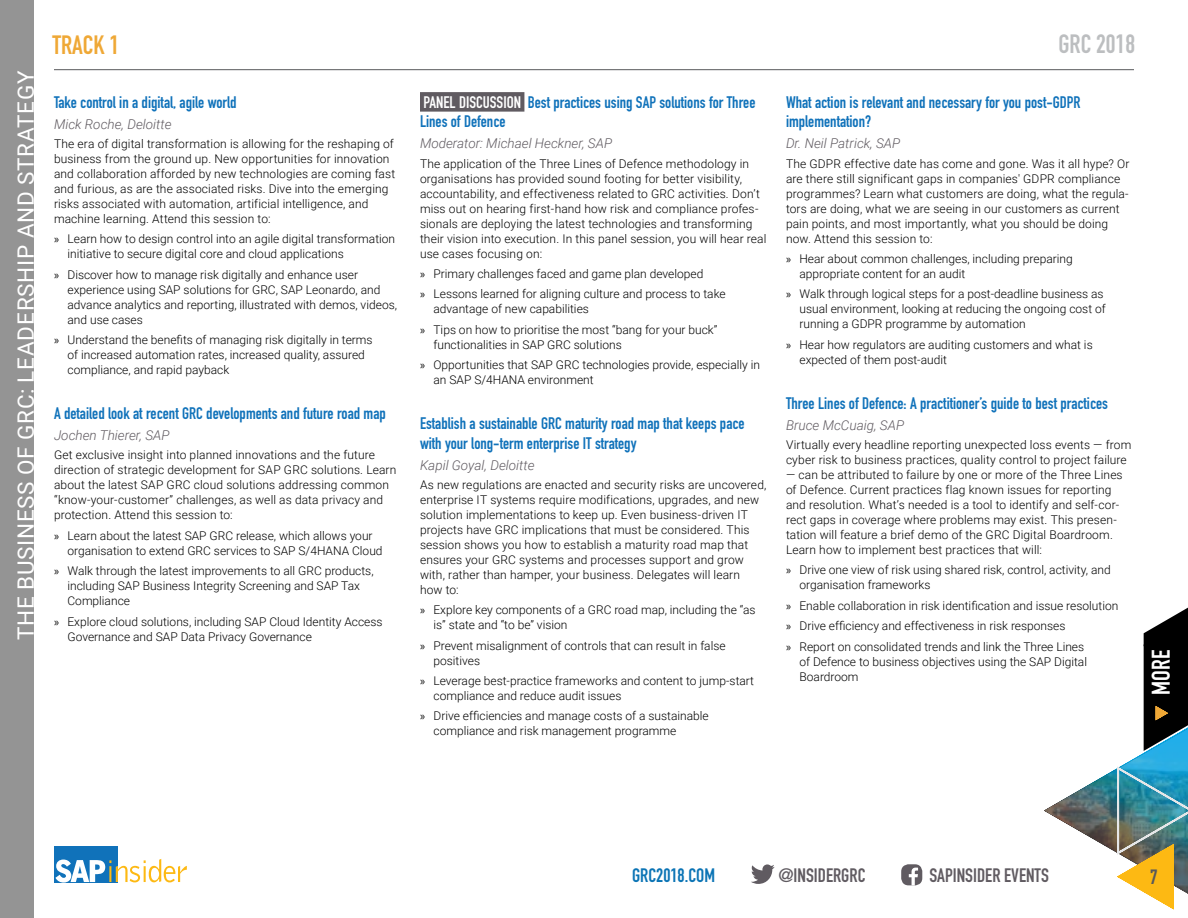
<style>
.page{position:relative;width:1188px;height:918px;background:#fff}
.page>*{position:absolute;margin:0;border:0;box-sizing:border-box;transform-origin:0 0}
.t1{font:26.1px "DIN Engschrift Std";color:#bcbec0}
.t2{font:26.1px "DIN Engschrift Std";color:#efa836}
.t3{font:25.2px "DIN Engschrift Std";color:#fff}
.t4{font:22.5px "Roboto";letter-spacing:.035em;color:#fff}
.t5{font:20.4px "DIN Engschrift Std";color:#58595b}
.t6{font:19.2px "DIN Engschrift Std";color:#605b61}
.t7{font:19.2px "DIN Engschrift Std";color:#0b74b5}
.t8{font:16.5px/19.5px "DIN Engschrift Std";color:#1072ba}
.t9{font:italic 300 13.5px "Roboto";color:#605b61}
.t10{font:300 12px/15px "Roboto";color:#000}
.s1{font-family:"Myriad Pro";font-weight:400}
.s2{color:#fff}
</style>
<div class="page">
<hr style="left:54px;top:69px;width:1080px;height:1px;background:#58595b">
<div style="left:54px;top:846px;width:64px;height:36px;background:#1072ba"></div>
<svg style="left:55px;top:859px;width:132px;height:24px"></svg>
<div style="left:0;top:0;width:34px;height:918px;background:#949494"></div>
<svg style="left:751px;top:864px;width:24px;height:20px"></svg>
<div style="left:901px;top:864px;width:21px;height:21px;background:#605b61;border-radius:7px"></div>
<svg style="left:909px;top:868px;width:9px;height:17px"></svg>
<div style="left:420px;top:92px;width:104px;height:20px;background:#605b61"></div>
<svg style="left:1044px;top:608px;width:144px;height:301px"></svg>
<h3 class="t4" style="left:10px;top:640px;width:571px;rotate:-90deg">THE BUSINESS OF GRC: LEADERSHIP AND STRATEGY</h3>
<h1 class="t2" style="left:52px;top:29px;width:68px">TRACK 1</h1>
<h3 class="t8" style="left:54px;top:92px;width:184px">Take control in a digital, agile world</h3>
<p class="t9" style="left:54px;top:114px;width:119px">Mick Roche, Deloitte</p>
<p class="t10" style="left:54px;top:136px;width:343px">The era of digital transformation is allowing for the reshaping of business from the ground up. New opportunities for innovation and collaboration afforded by new technologies are coming fast and furious, as are the associated risks. Dive into the emerging risks associated with automation, artificial intelligence, and machine learning. Attend this session to:</p>
<p class="t10" style="left:68px;top:231px;width:329px;text-indent:-14px"><span class="s1">»</span> Learn how to design control into an agile digital transformation initiative to secure digital core and cloud applications</p>
<p class="t10" style="left:68px;top:267px;width:331px;text-indent:-14px"><span class="s1">»</span> Discover how to manage risk digitally and enhance user experience using SAP solutions for GRC, SAP Leonardo, and advance analytics and reporting, illustrated with demos, videos, and use cases</p>
<p class="t10" style="left:68px;top:332px;width:307px;text-indent:-14px"><span class="s1">»</span> Understand the benefits of managing risk digitally in terms of increased automation rates, increased quality, assured compliance, and rapid payback</p>
<h3 class="t8" style="left:54px;top:404px;width:333px">A detailed look at recent GRC developments and future road map</h3>
<p class="t9" style="left:54px;top:426px;width:117px">Jochen Thierer, SAP</p>
<p class="t10" style="left:54px;top:447px;width:344px">Get exclusive insight into planned innovations and the future direction of strategic development for SAP GRC solutions. Learn about the latest SAP GRC cloud solutions addressing common “know-your-customer” challenges, as well as data privacy and protection. Attend this session to:</p>
<p class="t10" style="left:68px;top:528px;width:317px;text-indent:-14px"><span class="s1">»</span> Learn about the latest SAP GRC release, which allows your organisation to extend GRC services to SAP S/4HANA Cloud</p>
<p class="t10" style="left:68px;top:563px;width:308px;text-indent:-14px"><span class="s1">»</span> Walk through the latest improvements to all GRC products, including SAP Business Integrity Screening and SAP Tax<br>Compliance</p>
<p class="t10" style="left:68px;top:613px;width:317px;text-indent:-14px"><span class="s1">»</span> Explore cloud solutions, including SAP Cloud Identity Access<br>Governance and SAP Data Privacy Governance</p>
<h3 class="t8" style="left:420px;top:92px;width:337px"><span class="s2">PANEL DISCUSSION</span> Best practices using SAP solutions for Three<br>Lines of Defence</h3>
<p class="t9" style="left:420px;top:134px;width:194px">Moderator: Michael Heckner, SAP</p>
<p class="t10" style="left:420px;top:155px;width:348px">The application of the Three Lines of Defence methodology in organisations has provided sound footing for better visibility, accountability, and effectiveness related to GRC activities. Don’t miss out on hearing first-hand how risk and compliance profes&shy;sionals are deploying the latest technologies and transforming their vision into execution. In this panel session, you will hear real use cases focusing on:</p>
<p class="t10" style="left:420px;top:263px;width:307px;line-height:20.4px"><span class="s1">»</span> Primary challenges faced and game plan developed<br><span class="s1">»</span> Lessons learned for aligning culture and process to take</p>
<p class="t10" style="left:420px;top:298px;width:299px;line-height:20.4px;text-indent:14px">advantage of new capabilities<br><span class="s1">»</span> Tips on how to prioritise the most “bang for your buck”</p>
<p class="t10" style="left:420px;top:334px;width:342px;line-height:20.4px;text-indent:14px">functionalities in SAP GRC solutions<br><span class="s1">»</span> Opportunities that SAP GRC technologies provide, especially in</p>
<p class="t10" style="left:434px;top:372px;width:162px">an SAP S/4HANA environment</p>
<h3 class="t8" style="left:420px;top:414px;width:326px">Establish a sustainable GRC maturity road map that keeps pace with your long-term enterprise IT strategy</h3>
<p class="t9" style="left:420px;top:455px;width:116px">Kapil Goyal, Deloitte</p>
<p class="t10" style="left:420px;top:477px;width:348px">As new regulations are enacted and security risks are uncovered, enterprise IT systems require modifications, upgrades, and new solution implementations to keep up. Even business-driven IT projects have GRC implications that must be considered. This session shows you how to establish a maturity road map that ensures your GRC systems and processes support and grow with, rather than hamper, your business. Delegates will learn<br>how to:</p>
<p class="t10" style="left:434px;top:602px;width:324px;text-indent:-14px"><span class="s1">»</span> Explore key components of a GRC road map, including the “as is” state and “to be” vision</p>
<p class="t10" style="left:434px;top:637px;width:294px;text-indent:-14px"><span class="s1">»</span> Prevent misalignment of controls that can result in false positives</p>
<p class="t10" style="left:434px;top:673px;width:322px;text-indent:-14px"><span class="s1">»</span> Leverage best-practice frameworks and content to jump-start compliance and reduce audit issues</p>
<p class="t10" style="left:434px;top:708px;width:277px;text-indent:-14px"><span class="s1">»</span> Drive efficiencies and manage costs of a sustainable compliance and risk management programme</p>
<h1 class="t1" style="left:1058px;top:29px;width:78px">GRC 2018</h1>
<h3 class="t8" style="left:786px;top:92px;width:296px">What action is relevant and necessary for you post-GDPR implementation?</h3>
<p class="t9" style="left:786px;top:134px;width:116px">Dr. Neil Patrick, SAP</p>
<p class="t10" style="left:786px;top:155px;width:345px">The GDPR effective date has come and gone. Was it all hype? Or are there still significant gaps in companies' GDPR compliance programmes? Learn what customers are doing, what the regula&shy;tors are doing, what we are seeing in our customers as current pain points, and most importantly, what you should be doing now. Attend this session to:</p>
<p class="t10" style="left:800px;top:251px;width:275px;text-indent:-14px"><span class="s1">»</span> Hear about common challenges, including preparing appropriate content for an audit</p>
<p class="t10" style="left:800px;top:286px;width:308px;text-indent:-14px"><span class="s1">»</span> Walk through logical steps for a post-deadline business as usual environment, looking at reducing the ongoing cost of running a GDPR programme by automation</p>
<p class="t10" style="left:800px;top:336px;width:295px;text-indent:-14px"><span class="s1">»</span> Hear how regulators are auditing customers and what is expected of them post-audit</p>
<h3 class="t8" style="left:786px;top:393px;width:324px">Three Lines of Defence: A practitioner’s guide to best practices</h3>
<p class="t9" style="left:786px;top:415px;width:120px">Bruce McCuaig, SAP</p>
<p class="t10" style="left:786px;top:437px;width:347px">Virtually every headline reporting unexpected loss events — from cyber risk to business practices, quality control to project failure</p>
<p class="t10" style="left:786px;top:467px;width:338px">— can be attributed to failure by one or more of the Three Lines of Defence. Current practices flag known issues for reporting and resolution. What’s needed is a tool to identify and self-cor&shy;rect gaps in coverage where problems may exist. This presen&shy;tation will feature a brief demo of the GRC Digital Boardroom.<br>Learn how to implement best practices that will:</p>
<p class="t10" style="left:800px;top:562px;width:313px;text-indent:-14px"><span class="s1">»</span> Drive one view of risk using shared risk, control, activity, and organisation frameworks</p>
<p class="t10" style="left:786px;top:595px;width:334px;line-height:20.4px"><span class="s1">»</span> Enable collaboration in risk identification and issue resolution <span class="s1">»</span> Drive efficiency and effectiveness in risk responses<br><span class="s1">»</span> Report on consolidated trends and link the Three Lines</p>
<p class="t10" style="left:800px;top:653px;width:289px">of Defence to business objectives using the SAP Digital<br>Boardroom</p>
<h2 class="t3" style="left:1146px;top:695px;width:46px;rotate:-90deg">MORE</h2>
<h3 class="t7" style="left:632px;top:864px;width:85px">GRC2018.COM</h3>
<h3 class="t6" style="left:778px;top:864px;width:89px">@INSIDERGRC</h3>
<h3 class="t6" style="left:929px;top:864px;width:121px">SAPINSIDER EVENTS</h3>
<h3 class="t5" style="left:1150px;top:865px;width:9px">7</h3>
</div>
